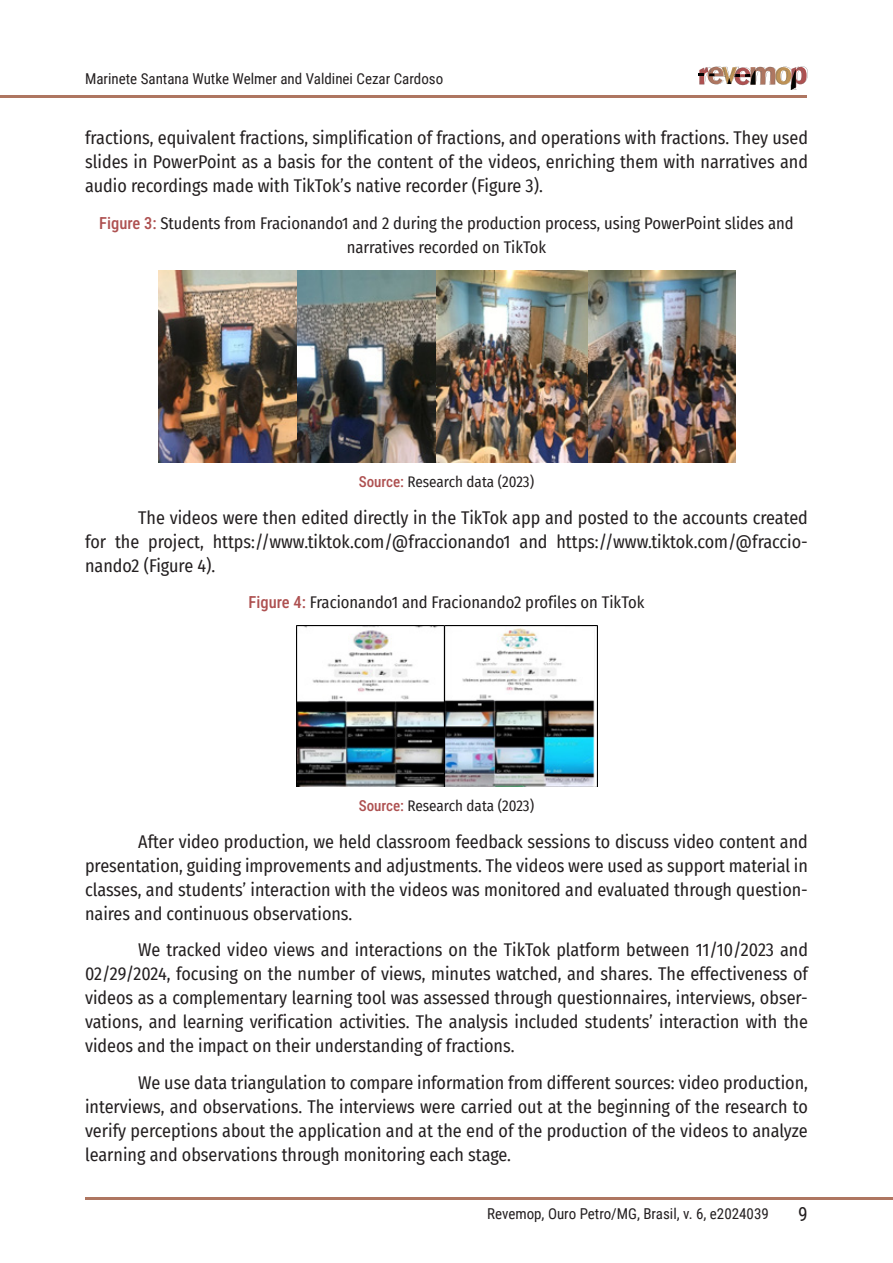
<style>
.page{position:relative;width:893px;height:1263px;background:#fff}
.page>*{position:absolute;margin:0;border:0;box-sizing:border-box;transform-origin:0 0}
.t1{font:19.5px "Roboto Condensed";color:#231f20}
.t2{font:18px/24px "Fira Sans Condensed";color:#231f20;text-align:justify}
.t3{font:16.5px/24px "Fira Sans Condensed";color:#231f20;text-align:center}
.t4{font:15px "Roboto Condensed";color:#231f20}
.t5{font:15px "Fira Sans Condensed";color:#231f20}
.s1{font-family:"Roboto Condensed";font-weight:500;color:#ae5151}
</style>
<div class="page">
<svg style="left:698px;top:66px;width:110px;height:24px"></svg>
<hr style="left:0;top:95px;width:807px;height:2px;background:#ae7661">
<hr style="left:85px;top:1197px;width:808px;height:2px;background:#ae7661">
<img style="left:158px;top:270px;width:577px;height:193px">
<img style="left:296px;top:625px;width:301px;height:162px">
<p class="t4" style="left:85px;top:68px;width:360px">Marinete Santana Wutke Welmer and Valdinei Cezar Cardoso</p>
<p class="t2" style="left:85px;top:126px;width:724px">fractions, equivalent fractions, simplification of fractions, and operations with fractions. They used slides in PowerPoint as a basis for the content of the videos, enriching them with narratives and audio recordings made with TikTok’s native recorder (Figure 3).</p>
<p class="t3" style="left:99px;top:211px;width:696px"><span class="s1">Figure 3:</span> Students from Fracionando1 and 2 during the production process, using PowerPoint slides and narratives recorded on TikTok</p>
<p class="t5" style="left:359px;top:470px;width:177px"><span class="s1">Source:</span> Research data (2023)</p>
<p class="t2" style="left:85px;top:505px;width:724px;text-indent:53px">The videos were then edited directly in the TikTok app and posted to the accounts created for the project, https://www.tiktok.com/@fraccionando1 and https://www.tiktok.com/@fraccio&shy;nando2 (Figure 4).</p>
<p class="t3" style="left:249px;top:590px;width:397px"><span class="s1">Figure 4:</span> Fracionando1 and Fracionando2 profiles on TikTok</p>
<p class="t5" style="left:359px;top:794px;width:177px"><span class="s1">Source:</span> Research data (2023)</p>
<p class="t2" style="left:85px;top:829px;width:724px;text-indent:53px">After video production, we held classroom feedback sessions to discuss video content and presentation, guiding improvements and adjustments. The videos were used as support material in classes, and students’ interaction with the videos was monitored and evaluated through question&shy;naires and continuous observations.</p>
<p class="t2" style="left:85px;top:937px;width:724px;text-indent:53px">We tracked video views and interactions on the TikTok platform between 11/10/2023 and 02/29/2024, focusing on the number of views, minutes watched, and shares. The effectiveness of videos as a complementary learning tool was assessed through questionnaires, interviews, obser&shy;vations, and learning verification activities. The analysis included students’ interaction with the videos and the impact on their understanding of fractions.</p>
<p class="t2" style="left:85px;top:1070px;width:724px;text-indent:53px">We use data triangulation to compare information from different sources: video production, interviews, and observations. The interviews were carried out at the beginning of the research to verify perceptions about the application and at the end of the production of the videos to analyze learning and observations through monitoring each stage.</p>
<p class="t4" style="left:487px;top:1203px;width:283px">Revemop, Ouro Petro/MG, Brasil, v. 6, e2024039</p>
<p class="t1" style="left:798px;top:1200px;width:11px">9</p>
</div>
